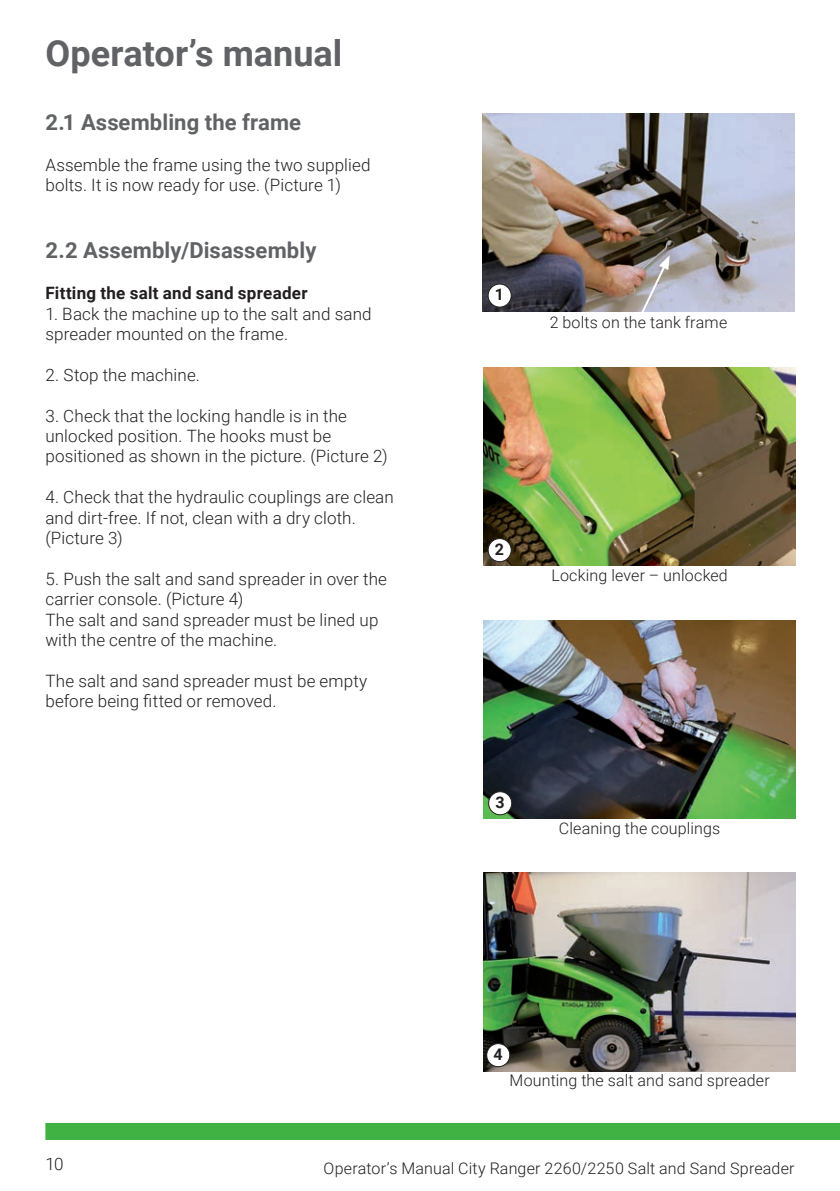
<style>
.page{position:relative;width:840px;height:1191px;background:#fff}
.page>*{position:absolute;margin:0;border:0;box-sizing:border-box;transform-origin:0 0}
.t1{font:700 36px "Roboto";color:#616265}
.t2{font:700 22px "Roboto";letter-spacing:.005em;color:#616265}
.t3{font:300 17px/20.4px "Roboto";letter-spacing:.01em;color:#231f20}
.t4{font:700 17px "Roboto";letter-spacing:.015em;color:#231f20}
.t5{font:300 16px "Roboto";letter-spacing:.01em;color:#231f20}
.t6{font:700 16px "Roboto";color:#231f20}
</style>
<div class="page">
<div style="left:45px;top:1123px;width:794px;height:17px;background:#40b143"></div>
<img style="left:482px;top:113px;width:312px;height:199px">
<img style="left:483px;top:367px;width:312px;height:199px">
<img style="left:483px;top:620px;width:312px;height:199px">
<img style="left:483px;top:872px;width:312px;height:199px">
<svg style="left:638px;top:255px;width:31px;height:57px;background:#b1acb1"></svg>
<div style="left:488px;top:791px;width:23px;height:23px;background:#fff;border-radius:50%"></div>
<div style="left:488px;top:791px;width:24px;height:24px;border:1px solid #231f20;border-radius:50%"></div>
<div style="left:488px;top:284px;width:23px;height:23px;background:#fff;border-radius:50%"></div>
<div style="left:487px;top:283px;width:24px;height:24px;border:1px solid #231f20;border-radius:50%"></div>
<div style="left:488px;top:538px;width:23px;height:23px;background:#fff;border-radius:50%"></div>
<div style="left:487px;top:538px;width:24px;height:24px;border:1px solid #231f20;border-radius:50%"></div>
<div style="left:486px;top:1043px;width:23px;height:23px;background:#fff;border-radius:50%"></div>
<div style="left:486px;top:1043px;width:24px;height:24px;border:1px solid #231f20;border-radius:50%"></div>
<h1 class="t1" style="left:45px;top:28px;width:298px">Operator’s manual</h1>
<p class="t2" style="left:45px;top:107px;width:257px">2.1 Assembling the frame</p>
<p class="t3" style="left:45px;top:154px;width:326px">Assemble the frame using the two supplied bolts. It is now ready for use. (Picture 1)</p>
<p class="t2" style="left:45px;top:235px;width:272px">2.2 Assembly/Disassembly</p>
<p class="t4" style="left:45px;top:281px;width:263px">Fitting the salt and sand spreader</p>
<p class="t3" style="left:45px;top:303px;width:327px">1. Back the machine up to the salt and sand spreader mounted on the frame.</p>
<p class="t3" style="left:45px;top:364px;width:156px">2. Stop the machine.</p>
<p class="t3" style="left:45px;top:405px;width:344px">3. Check that the locking handle is in the unlocked position. The hooks must be positioned as shown in the picture. (Picture 2)</p>
<p class="t3" style="left:45px;top:486px;width:350px">4. Check that the hydraulic couplings are clean and dirt-free. If not, clean with a dry cloth. (Picture 3)</p>
<p class="t3" style="left:45px;top:568px;width:343px">5. Push the salt and sand spreader in over the carrier console. (Picture 4)<br>The salt and sand spreader must be lined up with the centre of the machine.</p>
<p class="t3" style="left:45px;top:670px;width:323px">The salt and sand spreader must be empty before being fitted or removed.</p>
<p class="t6" style="left:494px;top:283px;width:11px">1</p>
<p class="t5" style="left:549px;top:311px;width:179px">2 bolts on the tank frame</p>
<p class="t6" style="left:494px;top:538px;width:11px">2</p>
<p class="t5" style="left:551px;top:564px;width:178px">Locking lever – unlocked</p>
<p class="t6" style="left:495px;top:791px;width:11px">3</p>
<p class="t5" style="left:558px;top:817px;width:163px">Cleaning the couplings</p>
<p class="t6" style="left:493px;top:1043px;width:11px">4</p>
<p class="t5" style="left:509px;top:1069px;width:261px">Mounting the salt and sand spreader</p>
<p class="t3" style="left:45px;top:1152px;width:20px">10</p>
<p class="t5" style="left:323px;top:1157px;width:472px">Operator’s Manual City Ranger 2260/2250 Salt and Sand Spreader</p>
</div>
